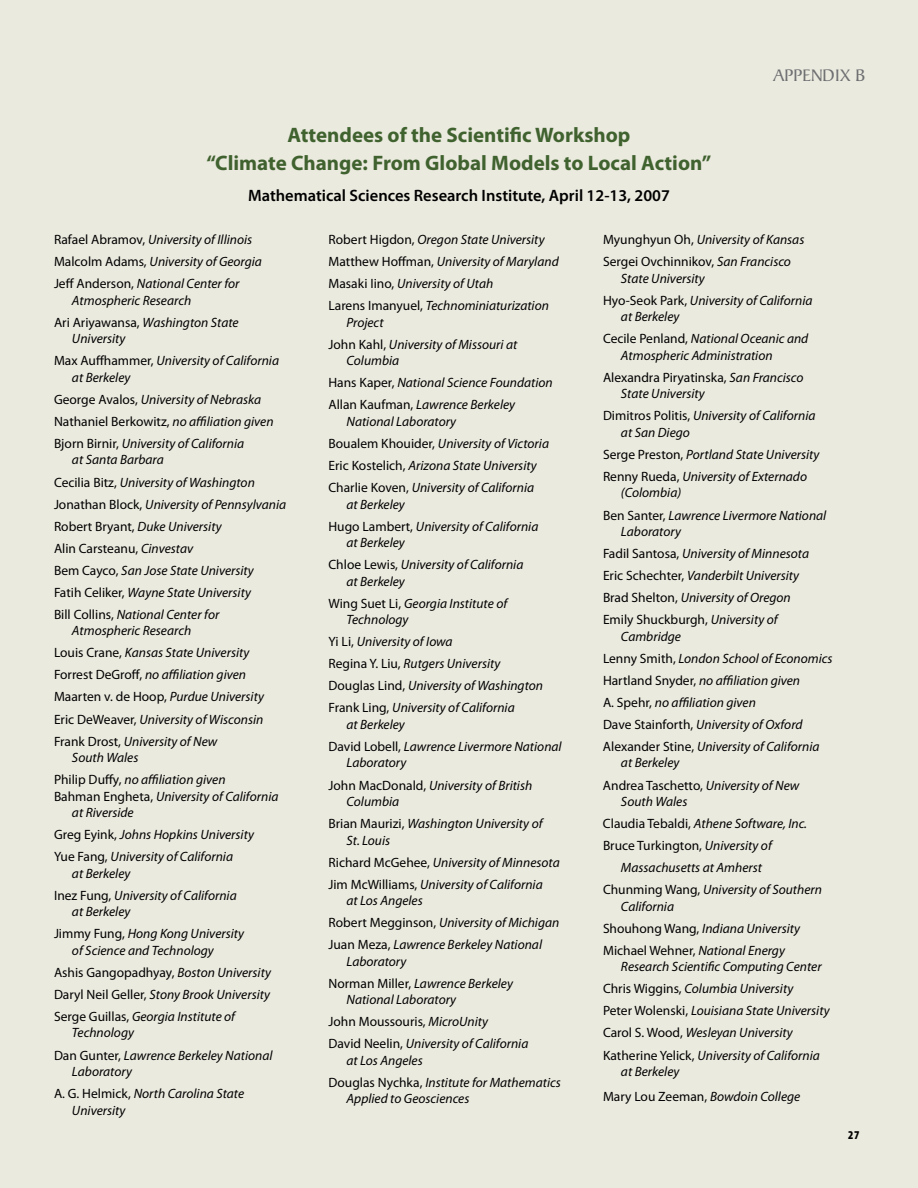
<style>
.page{position:relative;width:918px;height:1188px;background:#ebeadf}
.page>*{position:absolute;margin:0;border:0;box-sizing:border-box;transform-origin:0 0}
.t1{font:700 21px/28.5px "Myriad Pro";color:#40622f;text-align:center}
.t2{font:18px "Baker Signet";color:#6d6f71}
.t3{font:600 16.5px "Myriad Pro";color:#000}
.t4{font:italic 13.5px/22px "Myriad Pro";color:#000}
.t5{font:13.5px/22px "Myriad Pro";color:#000}
.t6{font:900 condensed 12px "Myriad Pro";color:#000}
.s1{font-style:normal}
.s2{font-style:italic}
</style>
<div class="page">
<h2 class="t2" style="left:774px;top:65px;width:93px">APPENDIX B</h2>
<h1 class="t1" style="left:207px;top:120px;width:506px">Attendees of the Scientific Workshop<br>“Climate Change: From Global Models to Local Action”</h1>
<p class="t3" style="left:248px;top:185px;width:423px">Mathematical Sciences Research Institute, April 12-13, 2007</p>
<p class="t4" style="left:54px;top:228px;width:210px"><span class="s1">Rafael Abramov,</span> University of Illinois<br><span class="s1">Malcolm Adams,</span> University of Georgia<br><span class="s1">Jeff Anderson,</span> National Center for</p>
<p class="t4" style="left:54px;top:289px;width:186px;text-indent:18px">Atmospheric Research<br><span class="s1">Ari Ariyawansa,</span> Washington State</p>
<p class="t4" style="left:54px;top:328px;width:227px;text-indent:18px">University<br><span class="s1">Max Auffhammer,</span> University of California</p>
<p class="t4" style="left:54px;top:366px;width:221px;text-indent:18px">at Berkeley<br><span class="s1">George Avalos,</span> University of Nebraska <span class="s1">Nathaniel Berkowitz,</span> no affiliation given <span class="s1">Bjorn Birnir,</span> University of California</p>
<p class="t4" style="left:54px;top:449px;width:234px;text-indent:18px">at Santa Barbara<br><span class="s1">Cecilia Bitz,</span> University of Washington <span class="s1">Jonathan Block,</span> University of Pennsylvania <span class="s1">Robert Bryant,</span> Duke University<br><span class="s1">Alin Carsteanu,</span> Cinvestav<br><span class="s1">Bem Cayco,</span> San Jose State University<br><span class="s1">Fatih Celiker,</span> Wayne State University<br><span class="s1">Bill Collins,</span> National Center for</p>
<p class="t4" style="left:54px;top:620px;width:212px;text-indent:18px">Atmospheric Research<br><span class="s1">Louis Crane,</span> Kansas State University <span class="s1">Forrest DeGroff,</span> no affiliation given <span class="s1">Maarten v. de Hoop,</span> Purdue University <span class="s1">Eric DeWeaver,</span> University of Wisconsin <span class="s1">Frank Drost,</span> University of New</p>
<p class="t4" style="left:54px;top:746px;width:173px;text-indent:18px">South Wales<br><span class="s1">Philip Duffy,</span> no affiliation given</p>
<p class="t4" style="left:72px;top:788px;width:208px;line-height:16.5px;text-indent:-18px"><span class="s1">Bahman Engheta,</span> University of California at Riverside</p>
<p class="t4" style="left:54px;top:823px;width:202px"><span class="s1">Greg Eyink,</span> Johns Hopkins University<br><span class="s1">Yue Fang,</span> University of California</p>
<p class="t4" style="left:54px;top:862px;width:184px;text-indent:18px">at Berkeley<br><span class="s1">Inez Fung,</span> University of California</p>
<p class="t4" style="left:54px;top:901px;width:192px;text-indent:18px">at Berkeley<br><span class="s1">Jimmy Fung,</span> Hong Kong University</p>
<p class="t4" style="left:54px;top:939px;width:219px;text-indent:18px">of Science and Technology<br><span class="s1">Ashis Gangopadhyay,</span> Boston University <span class="s1">Daryl Neil Geller,</span> Stony Brook University <span class="s1">Serge Guillas,</span> Georgia Institute of</p>
<p class="t4" style="left:54px;top:1022px;width:220px;text-indent:18px">Technology<br><span class="s1">Dan Gunter,</span> Lawrence Berkeley National</p>
<p class="t4" style="left:54px;top:1060px;width:192px;text-indent:18px">Laboratory<br><span class="s1">A. G. Helmick,</span> North Carolina State</p>
<p class="t4" style="left:72px;top:1099px;width:55px">University</p>
<p class="t5" style="left:603px;top:228px;width:203px">Myunghyun Oh, <span class="s2">University of Kansas<br></span>Sergei Ovchinnikov, <span class="s2">San Francisco</span></p>
<p class="t4" style="left:603px;top:267px;width:211px;text-indent:18px">State University<br><span class="s1">Hyo-Seok Park,</span> University of California</p>
<p class="t4" style="left:603px;top:305px;width:207px;text-indent:18px">at Berkeley<br><span class="s1">Cecile Penland,</span> National Oceanic and</p>
<p class="t4" style="left:603px;top:344px;width:202px;text-indent:18px">Atmospheric Administration<br><span class="s1">Alexandra Piryatinska,</span> San Francisco</p>
<p class="t4" style="left:603px;top:383px;width:214px;text-indent:18px">State University<br><span class="s1">Dimitros Politis,</span> University of California</p>
<p class="t4" style="left:603px;top:421px;width:218px;text-indent:18px">at San Diego<br><span class="s1">Serge Preston,</span> Portland State University<br><span class="s1">Renny Rueda,</span> University of Externado</p>
<p class="t4" style="left:603px;top:482px;width:225px;text-indent:18px">(Colombia)<br><span class="s1">Ben Santer,</span> Lawrence Livermore National</p>
<p class="t4" style="left:603px;top:520px;width:208px;text-indent:18px">Laboratory<br><span class="s1">Fadil Santosa,</span> University of Minnesota<br><span class="s1">Eric Schechter,</span> Vanderbilt University<br><span class="s1">Brad Shelton,</span> University of Oregon<br><span class="s1">Emily Shuckburgh,</span> University of</p>
<p class="t4" style="left:603px;top:625px;width:231px;text-indent:18px">Cambridge<br><span class="s1">Lenny Smith,</span> London School of Economics <span class="s1">Hartland Snyder,</span> no affiliation given<br><span class="s1">A. Spehr,</span> no affiliation given<br><span class="s1">Dave Stainforth,</span> University of Oxford <span class="s1">Alexander Stine,</span> University of California</p>
<p class="t4" style="left:603px;top:752px;width:198px;text-indent:18px">at Berkeley<br><span class="s1">Andrea Taschetto,</span> University of New</p>
<p class="t4" style="left:621px;top:790px;width:68px">South Wales</p>
<p class="t4" style="left:603px;top:812px;width:206px"><span class="s1">Claudia Tebaldi,</span> Athene Software, Inc.</p>
<p class="t5" style="left:603px;top:834px;width:170px">Bruce Turkington, <span class="s2">University of</span></p>
<p class="t4" style="left:621px;top:856px;width:143px">Massachusetts at Amherst</p>
<p class="t4" style="left:603px;top:878px;width:221px"><span class="s1">Chunming Wang,</span> University of Southern</p>
<p class="t4" style="left:603px;top:895px;width:199px;text-indent:18px">California<br><span class="s1">Shouhong Wang,</span> Indiana University<br><span class="s1">Michael Wehner,</span> National Energy</p>
<p class="t4" style="left:603px;top:956px;width:228px;text-indent:18px">Research Scientific Computing Center <span class="s1">Chris Wiggins,</span> Columbia University<br><span class="s1">Peter Wolenski,</span> Louisiana State University <span class="s1">Carol S. Wood,</span> Wesleyan University <span class="s1">Katherine Yelick,</span> University of California</p>
<p class="t4" style="left:603px;top:1059px;width:199px;line-height:25px;text-indent:18px">at Berkeley<br><span class="s1">Mary Lou Zeeman,</span> Bowdoin College</p>
<p class="t4" style="left:328px;top:228px;width:232px"><span class="s1">Robert Higdon,</span> Oregon State University <span class="s1">Matthew Hoffman,</span> University of Maryland <span class="s1">Masaki Iino,</span> University of Utah<br><span class="s1">Larens Imanyuel,</span> Technominiaturization</p>
<p class="t4" style="left:328px;top:311px;width:190px;text-indent:18px">Project<br><span class="s1">John Kahl,</span> University of Missouri at</p>
<p class="t4" style="left:328px;top:350px;width:226px;text-indent:18px">Columbia<br><span class="s1">Hans Kaper,</span> National Science Foundation<br><span class="s1">Allan Kaufman,</span> Lawrence Berkeley</p>
<p class="t4" style="left:328px;top:410px;width:222px;text-indent:18px">National Laboratory<br><span class="s1">Boualem Khouider,</span> University of Victoria <span class="s1">Eric Kostelich,</span> Arizona State University <span class="s1">Charlie Koven,</span> University of California</p>
<p class="t4" style="left:328px;top:493px;width:211px;text-indent:18px">at Berkeley<br><span class="s1">Hugo Lambert,</span> University of California</p>
<p class="t4" style="left:328px;top:531px;width:196px;text-indent:18px">at Berkeley<br><span class="s1">Chloe Lewis,</span> University of California</p>
<p class="t4" style="left:328px;top:570px;width:180px;text-indent:18px">at Berkeley<br><span class="s1">Wing Suet Li,</span> Georgia Institute of</p>
<p class="t4" style="left:329px;top:608px;width:216px;text-indent:18px">Technology<br><span class="s1">Yi Li,</span> University of Iowa<br><span class="s1">Regina Y. Liu,</span> Rutgers University<br><span class="s1">Douglas Lind,</span> University of Washington<br><span class="s1">Frank Ling,</span> University of California</p>
<p class="t4" style="left:328px;top:713px;width:235px;text-indent:18px">at Berkeley<br><span class="s1">David Lobell,</span> Lawrence Livermore National</p>
<p class="t4" style="left:328px;top:752px;width:205px;text-indent:18px">Laboratory<br><span class="s1">John MacDonald,</span> University of British</p>
<p class="t4" style="left:329px;top:790px;width:216px;text-indent:18px">Columbia<br><span class="s1">Brian Maurizi,</span> Washington University of</p>
<p class="t4" style="left:329px;top:829px;width:233px;text-indent:18px">St. Louis<br><span class="s1">Richard McGehee,</span> University of Minnesota<br><span class="s1">Jim McWilliams,</span> University of California</p>
<p class="t4" style="left:329px;top:889px;width:232px;text-indent:18px">at Los Angeles<br><span class="s1">Robert Megginson,</span> University of Michigan<br><span class="s1">Juan Meza,</span> Lawrence Berkeley National</p>
<p class="t4" style="left:329px;top:950px;width:186px;text-indent:18px">Laboratory<br><span class="s1">Norman Miller,</span> Lawrence Berkeley</p>
<p class="t4" style="left:329px;top:989px;width:201px;text-indent:18px">National Laboratory<br><span class="s1">John Moussouris,</span> MicroUnity<br><span class="s1">David Neelin,</span> University of California</p>
<p class="t4" style="left:328px;top:1049px;width:234px;text-indent:18px">at Los Angeles<br><span class="s1">Douglas Nychka,</span> Institute for Mathematics</p>
<p class="t4" style="left:346px;top:1088px;width:124px">Applied to Geosciences</p>
<p class="t6" style="left:848px;top:1127px;width:12px">27</p>
</div>
